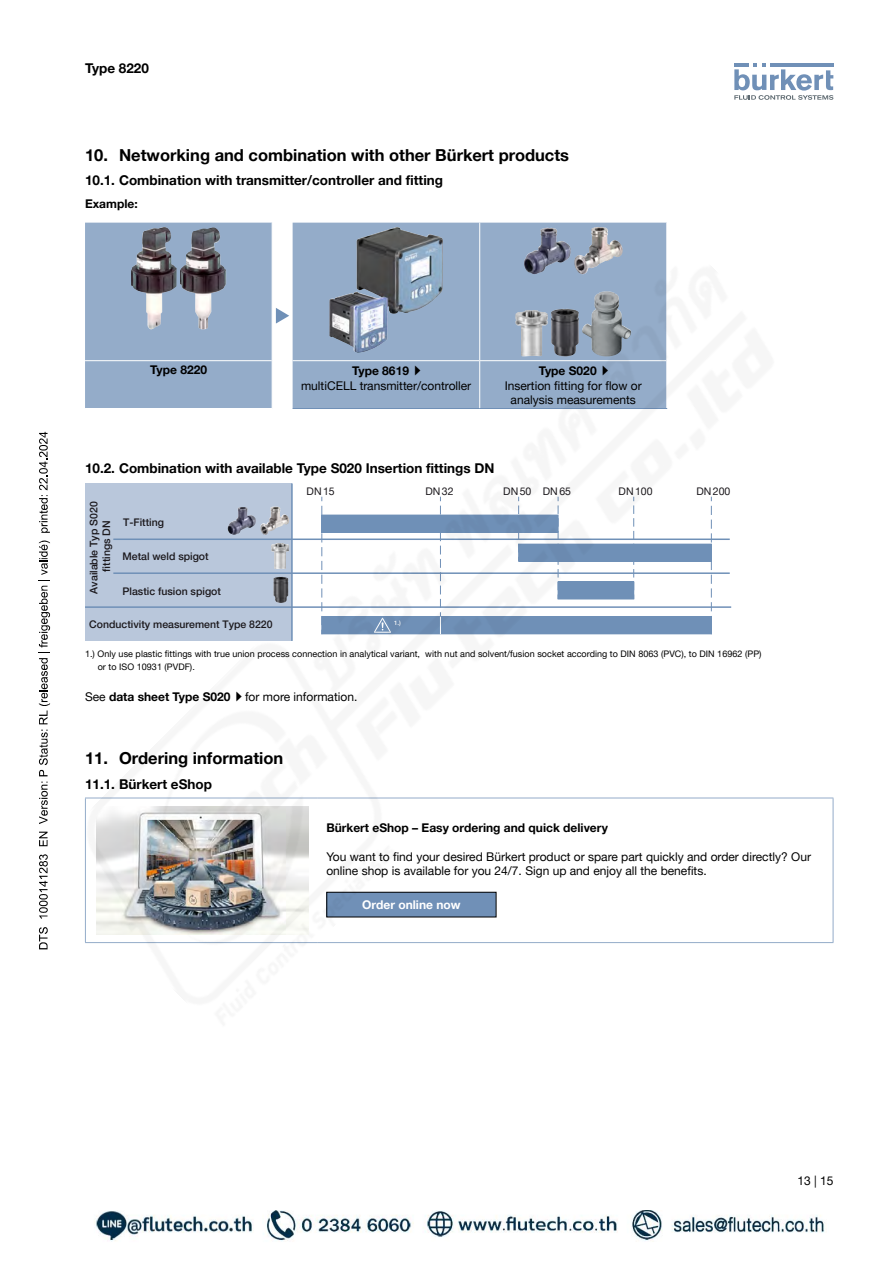
<style>
.page{position:relative;width:893px;height:1263px;background:#fff}
.page>*{position:absolute;margin:0;border:0;box-sizing:border-box;transform-origin:0 0}
.t1{font:700 16.5px "Helvetica Neue LTW1 G";color:#000}
.t2{font:700 13.5px "Helvetica Neue LTW1 G";color:#000}
.t3{font:12px/14.4px "Helvetica Neue LTW1 G";color:#000;text-align:center}
.t4{font:700 12px "Helvetica Neue LTW1 G";color:#000}
.t5{font:700 12px "Helvetica Neue LTW1 G";color:#fff}
.t6{font:500 10.5px/12.6px "Helvetica Neue LTW1 G";color:#1b181c;text-align:center}
.t7{font:10.5px "Helvetica Neue LTW1 G";color:#1b181c}
.t8{font:9px/13.5px "Helvetica Neue LTW1 G";letter-spacing:.005em;color:#000}
.t9{font:500 6.15px "Helvetica Neue LTW1 G";color:#fff}
.s1{font-weight:700}
</style>
<div class="page">
<svg style="left:734px;top:63px;width:99px;height:37px"></svg>
<div style="left:85px;top:223px;width:581px;height:5px;background:#94acc9"></div>
<hr style="left:479px;top:223px;width:1px;height:137px;background:#fff">
<hr style="left:272px;top:223px;width:1px;height:138px;background:#fff">
<img style="left:574px;top:227px;width:49px;height:1px">
<svg style="left:39px;top:927px;width:4px;height:22px"></svg>
<svg style="left:39px;top:854px;width:4px;height:64px"></svg>
<svg style="left:39px;top:832px;width:4px;height:14px"></svg>
<svg style="left:39px;top:782px;width:4px;height:42px"></svg>
<svg style="left:39px;top:540px;width:4px;height:236px"></svg>
<svg style="left:39px;top:432px;width:4px;height:101px"></svg>
<img style="left:94px;top:1210px;width:731px;height:32px">
<img style="left:43px;top:228px;width:791px;height:722px">
<svg style="left:415px;top:366px;width:5px;height:10px"></svg>
<svg style="left:603px;top:366px;width:5px;height:10px"></svg>
<svg style="left:237px;top:692px;width:5px;height:10px"></svg>
<p class="t2" style="left:85px;top:60px;width:65px">Type 8220</p>
<h1 class="t1" style="left:85px;top:145px;width:486px">10. Networking and combination with other Bürkert products</h1>
<p class="t2" style="left:85px;top:172px;width:360px">10.1. Combination with transmitter/controller and fitting</p>
<p class="t4" style="left:85px;top:197px;width:54px">Example:</p>
<p class="t4" style="left:150px;top:362px;width:58px">Type 8220</p>
<p class="t4" style="left:352px;top:364px;width:58px">Type 8619</p>
<p class="t3" style="left:301px;top:378px;width:172px">multiCELL transmitter/controller</p>
<p class="t4" style="left:539px;top:364px;width:59px">Type S020</p>
<p class="t3" style="left:505px;top:378px;width:139px">Insertion fitting for flow or analysis measurements</p>
<p class="t2" style="left:85px;top:459px;width:411px">10.2. Combination with available Type S020 Insertion fittings DN</p>
<p class="t7" style="left:307px;top:485px;width:30px">DN 15</p>
<p class="t7" style="left:425px;top:485px;width:30px">DN 32</p>
<p class="t6" style="left:123px;top:516px;width:42px">T-Fitting</p>
<p class="t6" style="left:123px;top:550px;width:88px">Metal weld spigot</p>
<p class="t6" style="left:123px;top:584px;width:100px">Plastic fusion spigot</p>
<p class="t6" style="left:89px;top:618px;width:185px">Conductivity measurement Type 8220</p>
<p class="t7" style="left:503px;top:485px;width:69px">DN 50 DN 65</p>
<p class="t7" style="left:619px;top:485px;width:35px">DN 100</p>
<p class="t7" style="left:696px;top:485px;width:35px">DN 200</p>
<p class="t6" style="left:88px;top:594px;width:94px;rotate:-90deg">Available Typ S020 fittings DN</p>
<p class="t9" style="left:394px;top:619px;width:8px">1.)</p>
<p class="t8" style="left:98px;top:647px;width:665px;text-indent:-13px">1.) Only use plastic fittings with true union process connection in analytical variant, with nut and solvent/fusion socket according to DIN 8063 (PVC), to DIN 16962 (PP) or to ISO 10931 (PVDF).</p>
<p class="t3" style="left:85px;top:690px;width:274px">See <span class="s1">data sheet Type S020</span> for more information.</p>
<h1 class="t1" style="left:85px;top:748px;width:200px">11. Ordering information</h1>
<p class="t2" style="left:85px;top:776px;width:128px">11.1. Bürkert eShop</p>
<p class="t4" style="left:326px;top:820px;width:283px">Bürkert eShop – Easy ordering and quick delivery</p>
<p class="t3" style="left:326px;top:849px;width:486px;text-align:left">You want to find your desired Bürkert product or spare part quickly and order directly? Our online shop is available for you 24/7. Sign up and enjoy all the benefits.</p>
<p class="t5" style="left:362px;top:897px;width:100px">Order online now</p>
<p class="t3" style="left:797px;top:1173px;width:38px">13 | 15</p>
</div>
